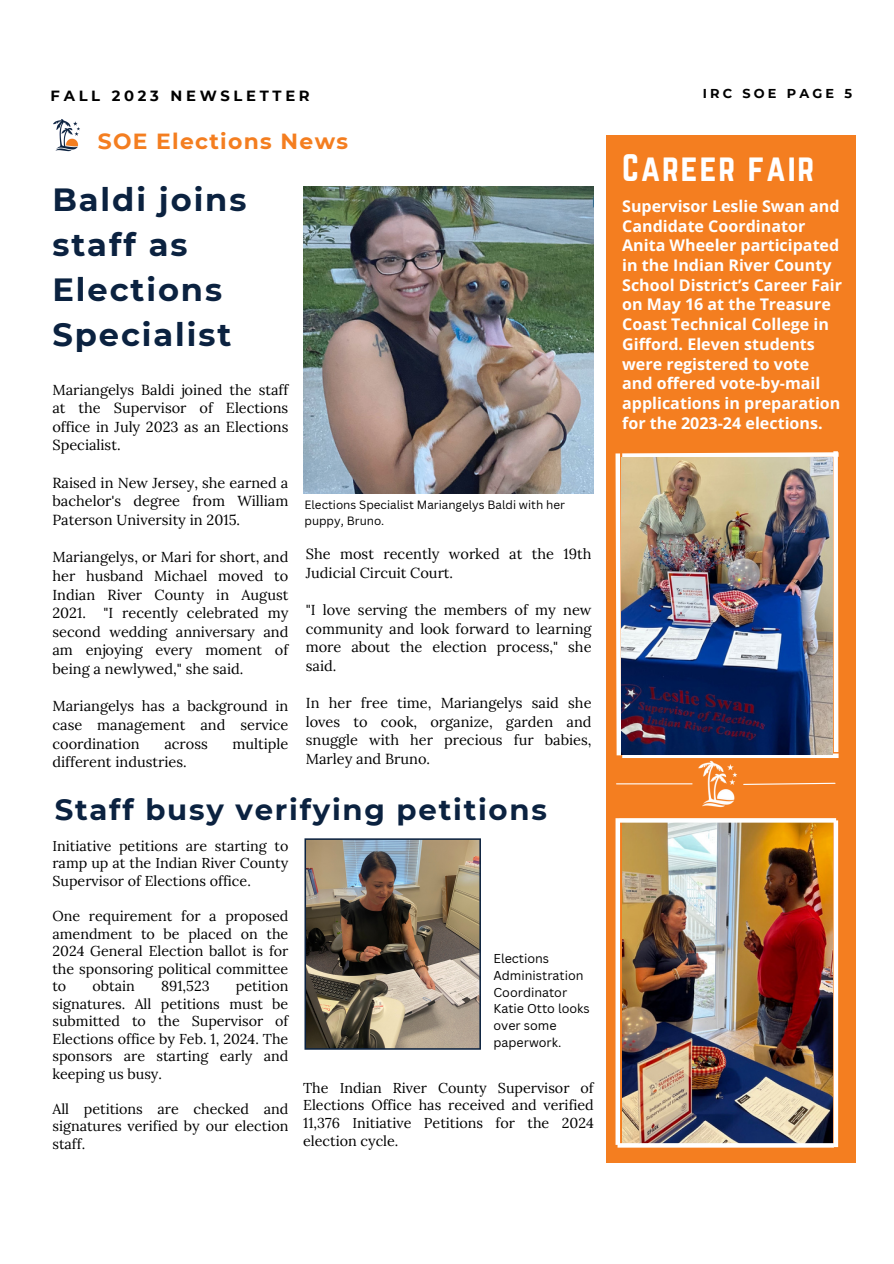
<style>
.page{position:relative;width:894px;height:1264px;background:#fff}
.page>*{position:absolute;margin:0;border:0;box-sizing:border-box;transform-origin:0 0}
.t1{font:33.6px "Norwester";letter-spacing:.06em;color:#fff}
.t2{font:700 32.1px/44.8px "Montserrat";letter-spacing:.06em;color:#0b2240}
.t3{font:700 29.1px "Montserrat";letter-spacing:.06em;color:#0b2240}
.t4{font:700 21.9px "Montserrat";letter-spacing:.06em;color:#f47e20}
.t5{font:700 16.05px/19.6px "Open Sans";color:#fff}
.t6{font:700 14.7px "Montserrat";letter-spacing:.25em;color:#000}
.t7{font:14.55px/18.6px "Lora";color:#000;text-align:justify}
.t8{font:14.25px/17.5px "Lora";color:#000;text-align:justify}
.t9{font:700 12.9px "Montserrat";letter-spacing:.25em;color:#000}
.t10{font:12.6px/16.6px "Canva Sans";color:#000}
.t11{font:11.7px/15.6px "Canva Sans";color:#000}
</style>
<div class="page">
<div style="left:605px;top:135px;width:249px;height:1027px;background:#f47e20"></div>
<svg style="left:615px;top:451px;width:224px;height:307px;background:#f6d8bf"></svg>
<svg style="left:622px;top:753px;width:216px;height:5px"></svg>
<hr style="left:616px;top:783px;width:75px;height:1px;background:#fff">
<svg style="left:743px;top:782px;width:92px;height:3px"></svg>
<img style="left:694px;top:755px;width:48px;height:53px">
<img style="left:621px;top:458px;width:211px;height:296px">
<img style="left:622px;top:822px;width:210px;height:321px">
<img style="left:303px;top:186px;width:290px;height:308px">
<img style="left:304px;top:838px;width:177px;height:211px">
<img style="left:53px;top:119px;width:27px;height:33px">
<svg style="left:620px;top:818px;width:215px;height:4px"></svg>
<svg style="left:833px;top:820px;width:4px;height:327px"></svg>
<svg style="left:617px;top:1143px;width:216px;height:4px"></svg>
<div style="left:615px;top:818px;width:5px;height:326px;background:#fff"></div>
<p class="t6" style="left:51px;top:87px;width:260px">FALL 2023 NEWSLETTER</p>
<p class="t9" style="left:702px;top:86px;width:151px">IRC SOE PAGE 5</p>
<p class="t4" style="left:98px;top:128px;width:252px">SOE Elections News</p>
<p class="t2" style="left:52px;top:177px;width:195px">Baldi joins staff as<br>Elections<br>Specialist</p>
<p class="t7" style="left:52px;top:380px;width:237px">Mariangelys Baldi joined the staff at the Supervisor of Elections office in July 2023 as an Elections Specialist.</p>
<p class="t7" style="left:52px;top:473px;width:237px">Raised in New Jersey, she earned a bachelor's degree from William Paterson University in 2015.</p>
<p class="t7" style="left:52px;top:547px;width:237px">Mariangelys, or Mari for short, and her husband Michael moved to Indian River County in August 2021. "I recently celebrated my second wedding anniversary and am enjoying every moment of being a newlywed," she said.</p>
<p class="t7" style="left:52px;top:696px;width:237px">Mariangelys has a background in case management and service coordination</p>
<p class="t7" style="left:164px;top:734px;width:45px">across</p>
<p class="t7" style="left:232px;top:734px;width:57px">multiple</p>
<p class="t7" style="left:52px;top:752px;width:136px">different industries.</p>
<p class="t11" style="left:304px;top:497px;width:262px">Elections Specialist Mariangelys Baldi with her puppy, Bruno.</p>
<p class="t7" style="left:306px;top:544px;width:287px">She most recently worked at the 19th<br>Judicial Circuit Court.</p>
<p class="t7" style="left:306px;top:600px;width:287px">"I love serving the members of my new community and look forward to learning more about the election process," she said.</p>
<p class="t7" style="left:306px;top:693px;width:287px">In her free time, Mariangelys said she loves to cook, organize, garden and snuggle with her precious fur babies, Marley and Bruno.</p>
<p class="t3" style="left:55px;top:791px;width:493px">Staff busy verifying petitions</p>
<p class="t8" style="left:52px;top:836px;width:237px">Initiative petitions are starting to ramp up at the Indian River County Supervisor of Elections office.</p>
<p class="t8" style="left:52px;top:907px;width:237px">One requirement for a proposed amendment to be placed on the 2024 General Election ballot is for the sponsoring political committee to</p>
<p class="t10" style="left:493px;top:950px;width:98px">Elections<br>Administration<br>Coordinator<br>Katie Otto looks over some paperwork.</p>
<p class="t8" style="left:93px;top:977px;width:44px">obtain</p>
<p class="t8" style="left:161px;top:977px;width:50px">891,523</p>
<p class="t8" style="left:52px;top:977px;width:237px;text-indent:183px">petition signatures. All petitions must be submitted to the Supervisor of Elections office by Feb. 1, 2024. The sponsors are starting early and keeping us busy.</p>
<p class="t8" style="left:52px;top:1099px;width:237px">All petitions are checked and signatures verified by our election staff.</p>
<p class="t8" style="left:303px;top:1078px;width:292px">The Indian River County Supervisor of Elections Office has received and verified 11,376 Initiative Petitions for the 2024 election cycle.</p>
<p class="t1" style="left:622px;top:147px;width:194px">CAREER FAIR</p>
<p class="t5" style="left:622px;top:196px;width:221px">Supervisor Leslie Swan and<br>Candidate Coordinator<br>Anita Wheeler participated in the Indian River County<br>School District’s Career Fair on May 16 at the Treasure<br>Coast Technical College in<br>Gifford. Eleven students were registered to vote and offered vote-by-mail applications in preparation for the 2023-24 elections.</p>
</div>
